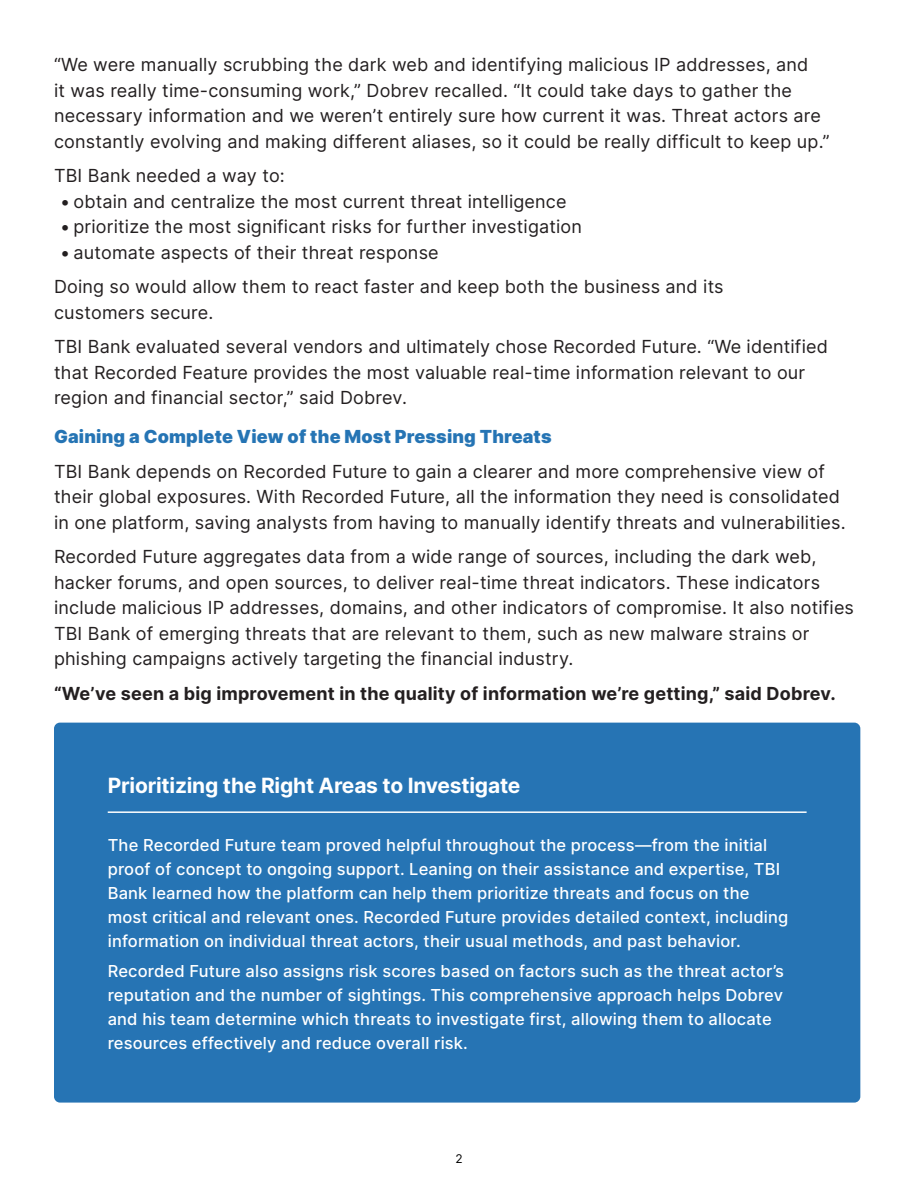
<style>
.page{position:relative;width:918px;height:1188px;background:#fff}
.page>*{position:absolute;margin:0;border:0;box-sizing:border-box;transform-origin:0 0}
.t1{font:700 21px "Inter";letter-spacing:-.01em;color:#fff}
.t2{font:18px/25.5px "Inter";letter-spacing:.01em;color:#231f20}
.t3{font:700 18px "Inter";letter-spacing:.01em;color:#231f20}
.t4{font:900 18px "Inter";letter-spacing:.01em;color:#2574b4}
.t5{font:500 16.5px/24px "Inter";letter-spacing:.01em;color:#fff}
.t6{font:12px "Inter";color:#000}
</style>
<div class="page">
<div style="left:54px;top:723px;width:806px;height:380px;background:#2674b4;border-radius:6px"></div>
<hr style="left:108px;top:811px;width:699px;height:2px;background:#fff">
<p class="t2" style="left:54px;top:52px;width:777px">“We were manually scrubbing the dark web and identifying malicious IP addresses, and<br>it was really time-consuming work,” Dobrev recalled. “It could take days to gather the necessary information and we weren’t entirely sure how current it was. Threat actors are constantly evolving and making different aliases, so it could be really difficult to keep up.”</p>
<p class="t2" style="left:54px;top:163px;width:232px">TBI Bank needed a way to:</p>
<p class="t2" style="left:60px;top:188px;width:508px">• obtain and centralize the most current threat intelligence</p>
<p class="t2" style="left:60px;top:214px;width:524px">• prioritize the most significant risks for further investigation</p>
<p class="t2" style="left:60px;top:239px;width:380px">• automate aspects of their threat response</p>
<p class="t2" style="left:54px;top:274px;width:671px">Doing so would allow them to react faster and keep both the business and its customers secure.</p>
<p class="t2" style="left:54px;top:334px;width:775px">TBI Bank evaluated several vendors and ultimately chose Recorded Future. “We identified that Recorded Feature provides the most valuable real-time information relevant to our region and financial sector,” said Dobrev.</p>
<p class="t4" style="left:54px;top:424px;width:499px">Gaining a Complete View of the Most Pressing Threats</p>
<p class="t2" style="left:54px;top:458px;width:793px">TBI Bank depends on Recorded Future to gain a clearer and more comprehensive view of their global exposures. With Recorded Future, all the information they need is consolidated in one platform, saving analysts from having to manually identify threats and vulnerabilities.</p>
<p class="t2" style="left:54px;top:544px;width:802px">Recorded Future aggregates data from a wide range of sources, including the dark web, hacker forums, and open sources, to deliver real-time threat indicators. These indicators include malicious IP addresses, domains, and other indicators of compromise. It also notifies TBI Bank of emerging threats that are relevant to them, such as new malware strains or phishing campaigns actively targeting the financial industry.</p>
<p class="t3" style="left:54px;top:680px;width:783px">“We’ve seen a big improvement in the quality of information we’re getting,” said Dobrev.</p>
<p class="t1" style="left:108px;top:770px;width:414px">Prioritizing the Right Areas to Investigate</p>
<p class="t5" style="left:108px;top:832px;width:682px">The Recorded Future team proved helpful throughout the process—from the initial proof of concept to ongoing support. Leaning on their assistance and expertise, TBI Bank learned how the platform can help them prioritize threats and focus on the most critical and relevant ones. Recorded Future provides detailed context, including information on individual threat actors, their usual methods, and past behavior.</p>
<p class="t5" style="left:108px;top:958px;width:678px">Recorded Future also assigns risk scores based on factors such as the threat actor’s reputation and the number of sightings. This comprehensive approach helps Dobrev and his team determine which threats to investigate first, allowing them to allocate resources effectively and reduce overall risk.</p>
<p class="t6" style="left:455px;top:1150px;width:9px">2</p>
</div>
